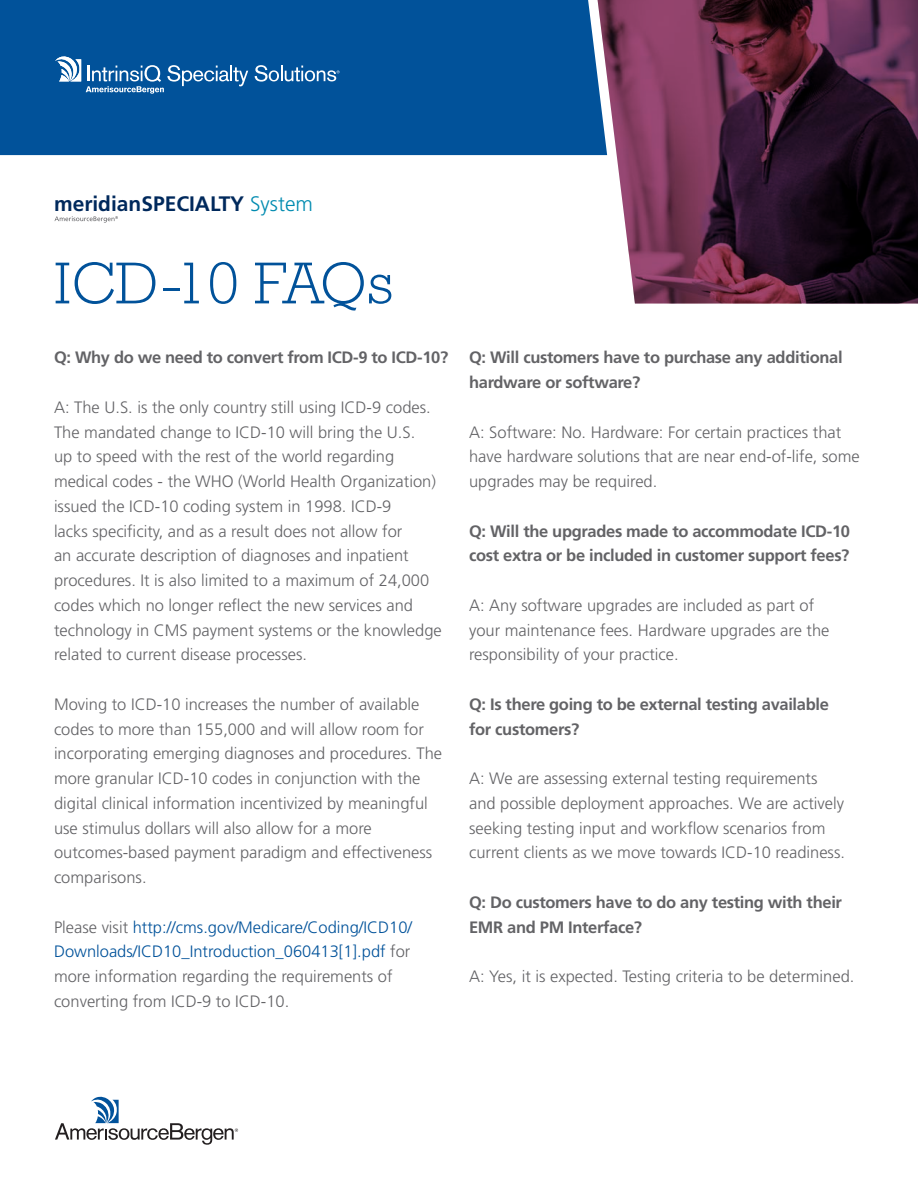
<style>
.page{position:relative;width:918px;height:1188px;background:#fff}
.page>*{position:absolute;margin:0;border:0;box-sizing:border-box;transform-origin:0 0}
.t1{font:300 60px "Rockwell Std";color:#01529a}
.t2{font:700 21px "Frutiger LT Std";color:#00295c}
.t3{font:300 16.5px/24.8px "Frutiger LT Std";color:#636366}
.t4{font:700 16.5px/24.8px "Frutiger LT Std";letter-spacing:-.02em;color:#636366}
.s1{font-weight:300;color:#008bb0}
.s2{color:#01529a}
</style>
<div class="page">
<div style="left:0;top:0;width:596px;height:155px;background:#01529a"></div>
<svg style="left:55px;top:55px;width:193px;height:39px;background:#3072ac"></svg>
<svg style="left:255px;top:65px;width:85px;height:17px"></svg>
<svg style="left:596px;top:0;width:322px;height:304px;background:#593149"></svg>
<svg style="left:55px;top:1096px;width:183px;height:49px"></svg>
<svg style="left:54px;top:216px;width:64px;height:7px"></svg>
<p class="t2" style="left:54px;top:192px;width:260px">meridianSPECIALTY <span class="s1">System</span></p>
<p class="t1" style="left:54px;top:249px;width:341px">ICD-10 FAQs</p>
<p class="t4" style="left:54px;top:345px;width:396px">Q: Why do we need to convert from ICD-9 to ICD-10?</p>
<p class="t3" style="left:54px;top:395px;width:389px">A: The U.S. is the only country still using ICD-9 codes.<br>The mandated change to ICD-10 will bring the U.S.<br>up to speed with the rest of the world regarding medical codes - the WHO (World Health Organization) issued the ICD-10 coding system in 1998. ICD-9<br>lacks specificity, and as a result does not allow for<br>an accurate description of diagnoses and inpatient procedures. It is also limited to a maximum of 24,000 codes which no longer reflect the new services and technology in CMS payment systems or the knowledge related to current disease processes.</p>
<p class="t3" style="left:54px;top:692px;width:390px">Moving to ICD-10 increases the number of available codes to more than 155,000 and will allow room for incorporating emerging diagnoses and procedures. The more granular ICD-10 codes in conjunction with the digital clinical information incentivized by meaningful use stimulus dollars will also allow for a more outcomes-based payment paradigm and effectiveness comparisons.</p>
<p class="t3" style="left:54px;top:915px;width:360px">Please visit <span class="s2">http://cms.gov/Medicare/Coding/ICD10/ Downloads/ICD10_Introduction_060413[1].pdf</span> for more information regarding the requirements of converting from ICD-9 to ICD-10.</p>
<p class="t4" style="left:469px;top:345px;width:375px">Q: Will customers have to purchase any additional hardware or software?</p>
<p class="t3" style="left:469px;top:420px;width:392px">A: Software: No. Hardware: For certain practices that have hardware solutions that are near end-of-life, some upgrades may be required.</p>
<p class="t4" style="left:469px;top:519px;width:382px">Q: Will the upgrades made to accommodate ICD-10 cost extra or be included in customer support fees?</p>
<p class="t3" style="left:469px;top:593px;width:362px">A: Any software upgrades are included as part of your maintenance fees. Hardware upgrades are the responsibility of your practice.</p>
<p class="t4" style="left:469px;top:692px;width:361px">Q: Is there going to be external testing available</p>
<p class="t4" style="left:469px;top:717px;width:112px">for customers?</p>
<p class="t3" style="left:469px;top:766px;width:377px">A: We are assessing external testing requirements and possible deployment approaches. We are actively seeking testing input and workflow scenarios from current clients as we move towards ICD-10 readiness.</p>
<p class="t4" style="left:469px;top:890px;width:374px">Q: Do customers have to do any testing with their<br>EMR and PM Interface?</p>
<p class="t3" style="left:469px;top:964px;width:387px">A: Yes, it is expected. Testing criteria to be determined.</p>
</div>
